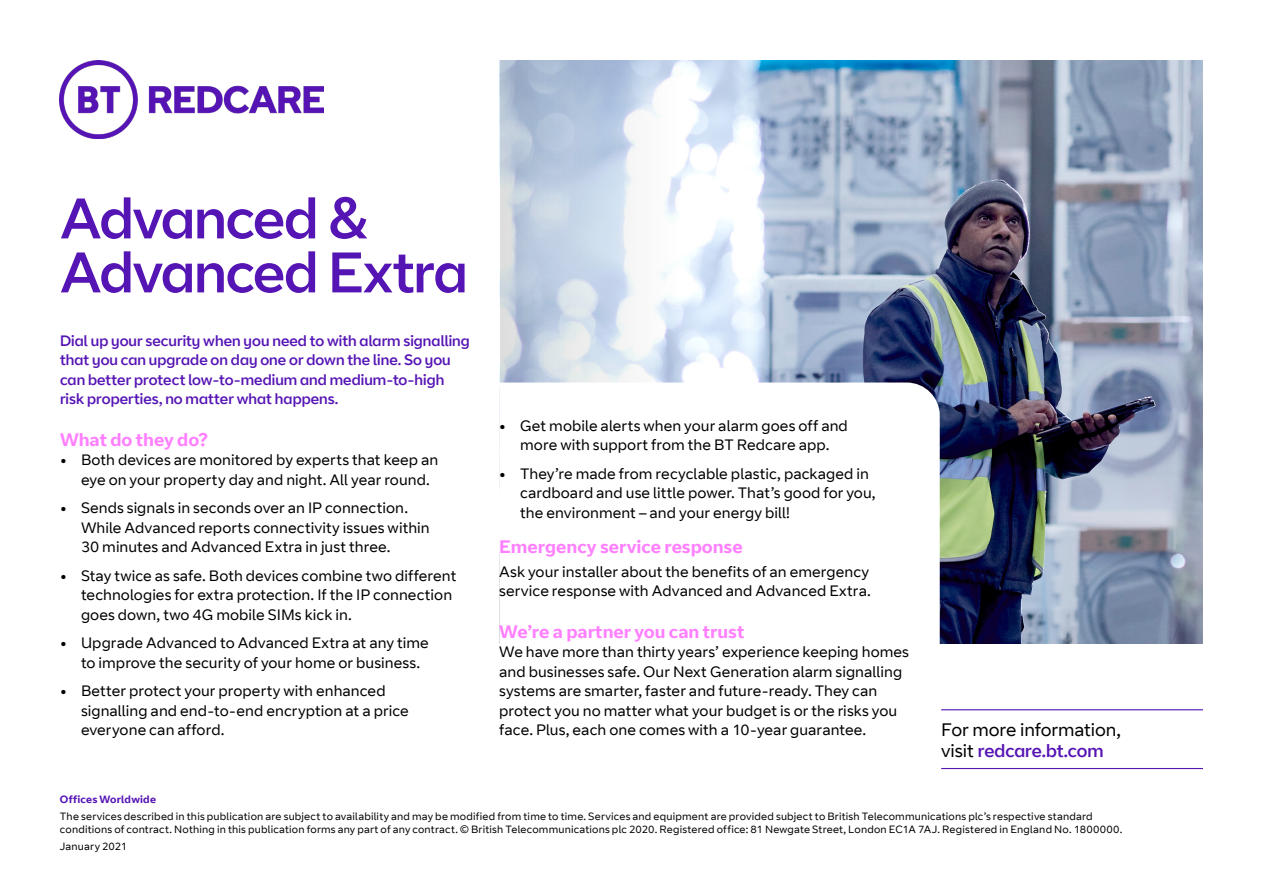
<style>
.page{position:relative;width:1263px;height:893px;background:#fff}
.page>*{position:absolute;margin:0;border:0;box-sizing:border-box;transform-origin:0 0}
.t1{font:57px/54px "BT Curve Headline";letter-spacing:-.02em;color:#5514b4}
.t2{font:700 18px "BT Curve";color:#ff80ff}
.t3{font:18px "BT Curve";letter-spacing:-.005em;color:#000}
.t4{font:18px "BT Curve Headline";letter-spacing:-.005em;color:#5514b4}
.t5{font:15px/19.5px "BT Curve";letter-spacing:.005em;color:#000}
.t6{font:15px/19.5px "BT Curve Headline";letter-spacing:.005em;color:#5514b4}
.t7{font:10.5px/12.6px "BT Curve";letter-spacing:.015em;color:#000}
.t8{font:700 10.5px "BT Curve";letter-spacing:.02em;color:#5514b4}
.s1{font-weight:700}
.s2{font-family:"BT Curve";color:#000}
</style>
<div class="page">
<img style="left:779px;top:60px;width:424px;height:583px">
<svg style="left:500px;top:60px;width:279px;height:323px"></svg>
<hr style="left:941px;top:709px;width:262px;height:1px;background:#5514b4">
<hr style="left:941px;top:768px;width:262px;height:1px;background:#5514b4">
<svg style="left:499px;top:383px;width:441px;height:261px"></svg>
<img style="left:60px;top:60px;width:263px;height:78px">
<h1 class="t1" style="left:60px;top:194px;width:409px">Advanced &amp;<br>Advanced Extra</h1>
<p class="t6" style="left:60px;top:332px;width:411px">Dial up your security when you need to with alarm signalling that you can upgrade on day one or down the line. So you can better protect low-to-medium and medium-to-high risk properties, no matter what happens.</p>
<p class="t2" style="left:60px;top:428px;width:149px">What do they do?</p>
<p class="t5" style="left:81px;top:451px;width:359px;text-indent:-21px"><span class="s1">•</span> Both devices are monitored by experts that keep an eye on your property day and night. All year round.</p>
<p class="t5" style="left:81px;top:499px;width:350px;text-indent:-21px"><span class="s1">•</span> Sends signals in seconds over an IP connection.<br>While Advanced reports connectivity issues within<br>30 minutes and Advanced Extra in just three.</p>
<p class="t5" style="left:81px;top:566px;width:377px;text-indent:-21px"><span class="s1">•</span> Stay twice as safe. Both devices combine two different technologies for extra protection. If the IP connection goes down, two 4G mobile SIMs kick in.</p>
<p class="t5" style="left:81px;top:634px;width:349px;text-indent:-21px"><span class="s1">•</span> Upgrade Advanced to Advanced Extra at any time to improve the security of your home or business.</p>
<p class="t5" style="left:81px;top:682px;width:329px;text-indent:-21px"><span class="s1">•</span> Better protect your property with enhanced signalling and end-to-end encryption at a price everyone can afford.</p>
<p class="t5" style="left:499px;top:416px;width:350px;text-align:center"><span class="s1">•</span> Get mobile alerts when your alarm goes off and more with support from the BT Redcare app.</p>
<p class="t5" style="left:520px;top:464px;width:357px;text-indent:-21px"><span class="s1">•</span> They’re made from recyclable plastic, packaged in cardboard and use little power. That’s good for you, the environment – and your energy bill!</p>
<p class="t2" style="left:499px;top:536px;width:245px">Emergency service response</p>
<p class="t5" style="left:499px;top:562px;width:373px">Ask your installer about the benefits of an emergency service response with Advanced and Advanced Extra.</p>
<p class="t2" style="left:499px;top:620px;width:247px">We’re a partner you can trust</p>
<p class="t5" style="left:499px;top:643px;width:411px">We have more than thirty years’ experience keeping homes and businesses safe. Our Next Generation alarm signalling systems are smarter, faster and future-ready. They can protect you no matter what your budget is or the risks you face. Plus, each one comes with a 10-year guarantee.</p>
<p class="t3" style="left:941px;top:719px;width:181px">For more information,</p>
<p class="t4" style="left:941px;top:740px;width:164px"><span class="s2">visit</span> redcare.bt.com</p>
<p class="t8" style="left:60px;top:793px;width:98px">Offices Worldwide</p>
<p class="t7" style="left:60px;top:811px;width:1064px">The services described in this publication are subject to availability and may be modified from time to time. Services and equipment are provided subject to British Telecommunications plc’s respective standard conditions of contract. Nothing in this publication forms any part of any contract. © British Telecommunications plc 2020. Registered office: 81 Newgate Street, London EC1A 7AJ. Registered in England No. 1800000.</p>
<p class="t7" style="left:60px;top:840px;width:69px">January 2021</p>
</div>
